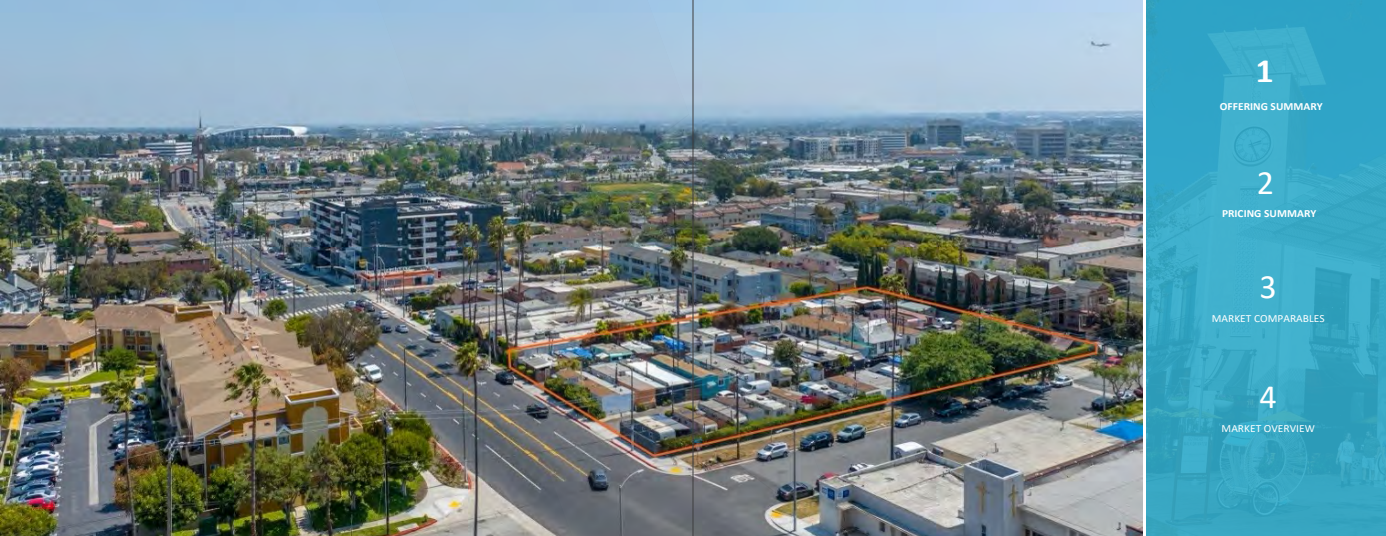
<style>
.page{position:relative;width:1386px;height:536px;background:#fff}
.page>*{position:absolute;margin:0;border:0;box-sizing:border-box;transform-origin:0 0}
.t1{font:34.12px "Calibri";color:#fff}
.t2{font:10.94px "Calibri";letter-spacing:.005em;color:#fff;scale:1.04 1}
.t3{font:700 10.94px "Calibri";letter-spacing:.005em;color:#fff;scale:1.04 1}
</style>
<div class="page">
<img style="left:1px;top:0;width:1142px;height:536px">
<img style="left:374px;top:0;width:472px;height:536px">
<hr style="left:693px;top:0;width:1px;height:536px;background:#3e3e3f">
<div style="left:1146px;top:0;width:240px;height:536px;background:linear-gradient(to right,#38a9c7,#36a7c5)"></div>
<h1 class="t1" style="left:1257px;top:47px;width:19px">1</h1>
<p class="t3" style="left:1220px;top:98px;width:101px">OFFERING SUMMARY</p>
<h1 class="t1" style="left:1257px;top:159px;width:19px">2</h1>
<p class="t3" style="left:1222px;top:206px;width:92px">PRICING SUMMARY</p>
<h1 class="t1" style="left:1260px;top:263px;width:19px">3</h1>
<p class="t2" style="left:1212px;top:310px;width:110px">MARKET COMPARABLES</p>
<h1 class="t1" style="left:1260px;top:373px;width:19px">4</h1>
<p class="t2" style="left:1222px;top:421px;width:91px">MARKET OVERVIEW</p>
</div>
